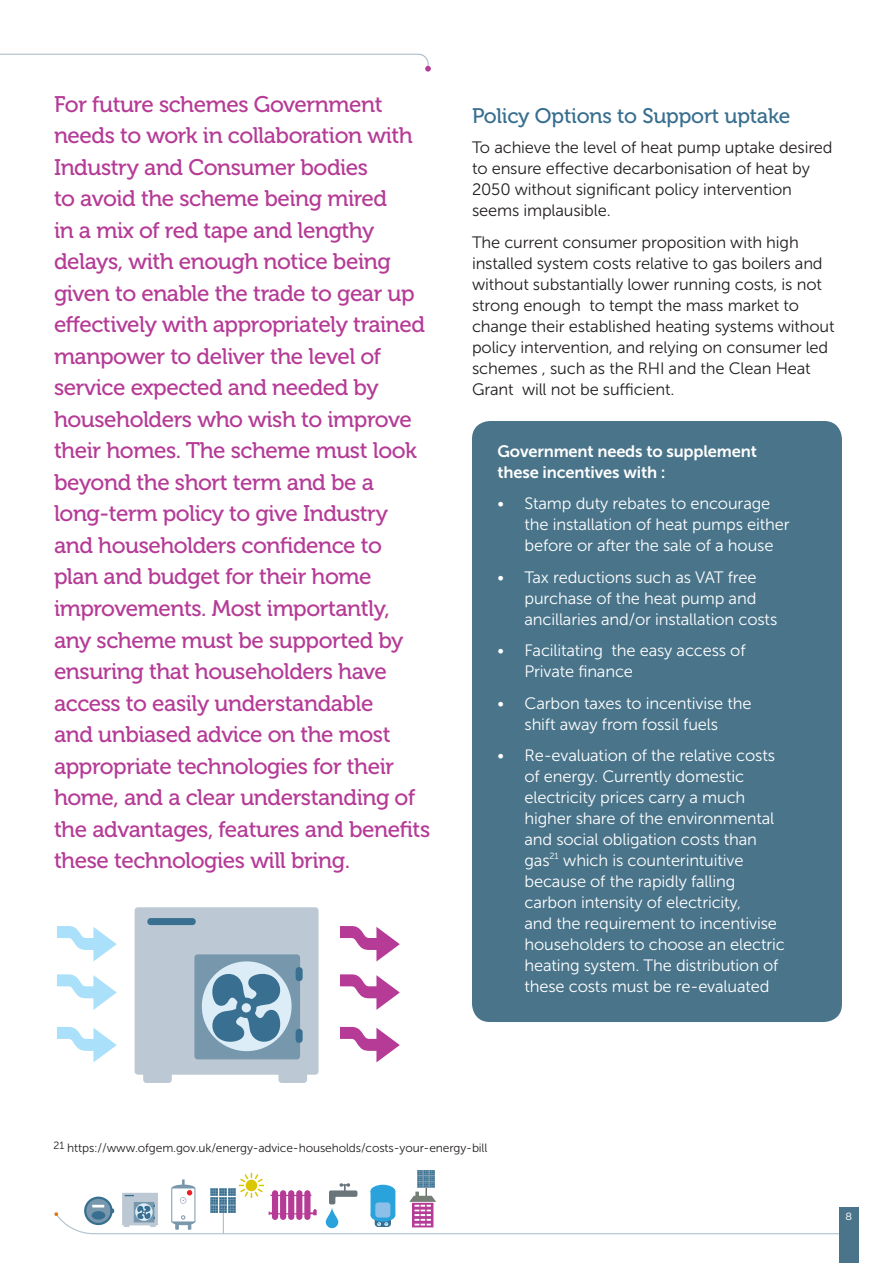
<style>
.page{position:relative;width:893px;height:1263px;background:#fff}
.page>*{position:absolute;margin:0;border:0;box-sizing:border-box;transform-origin:0 0}
.t1{font:22.5px/31.5px "Museo 500";letter-spacing:-.02em;color:#b53b96}
.t2{font:21px "Museo 500";letter-spacing:-.01em;color:#386e8f}
.t3{font:16.5px/21px "Museo Sans 300";letter-spacing:-.01em;color:#fff}
.t4{font:16.5px/21px "Museo Sans 300";letter-spacing:-.01em;color:#231f20}
.t5{font:16.5px/21px "Museo Sans 700";letter-spacing:-.01em;color:#fff}
.t6{font:12px "Museo Sans 300";letter-spacing:-.01em;color:#231f20}
.t7{font:10.5px "Gotham";color:#fff}
.t8{font:9px "Museo Sans 300";color:#fff}
</style>
<div class="page">
<svg style="left:54px;top:1170px;width:785px;height:64px"></svg>
<div style="left:92px;top:1211px;width:13px;height:8px;background:#386e8f;border-radius:50%"></div>
<div style="left:839px;top:1207px;width:19px;height:56px;background:#49748a"></div>
<svg style="left:0;top:54px;width:431px;height:18px"></svg>
<div style="left:135px;top:907px;width:184px;height:168px;background:#bcc9d4;border-radius:3px"></div>
<div style="left:194px;top:954px;width:106px;height:105px;background:#7697ac;border-radius:3px"></div>
<div style="left:202px;top:961px;width:90px;height:90px;background:#dcedf8;border-radius:50%"></div>
<svg style="left:209px;top:970px;width:75px;height:75px"></svg>
<div style="left:147px;top:918px;width:49px;height:7px;background:#396f90;border-radius:3px"></div>
<div style="left:278px;top:1070px;width:29px;height:13px;background:#bcc9d4;border-radius:3px"></div>
<div style="left:143px;top:1070px;width:29px;height:13px;background:#bcc9d4;border-radius:3px"></div>
<div style="left:296px;top:967px;width:7px;height:14px;background:#396f90;border-radius:3px"></div>
<div style="left:296px;top:1029px;width:7px;height:14px;background:#396f90;border-radius:3px"></div>
<svg style="left:57px;top:926px;width:60px;height:35px"></svg>
<svg style="left:57px;top:974px;width:60px;height:36px"></svg>
<svg style="left:57px;top:1027px;width:60px;height:35px"></svg>
<svg style="left:340px;top:926px;width:60px;height:35px"></svg>
<svg style="left:340px;top:974px;width:60px;height:36px"></svg>
<svg style="left:340px;top:1027px;width:60px;height:35px"></svg>
<div style="left:472px;top:421px;width:370px;height:601px;background:#49748a;border-radius:18px"></div>
<p class="t1" style="left:54px;top:89px;width:378px">For future schemes Government needs to work in collaboration with<br>Industry and Consumer bodies<br>to avoid the scheme being mired<br>in a mix of red tape and lengthy delays, with enough notice being given to enable the trade to gear up effectively with appropriately trained manpower to deliver the level of service expected and needed by householders who wish to improve their homes. The scheme must look beyond the short term and be a long-term policy to give Industry and householders confidence to plan and budget for their home improvements. Most importantly, any scheme must be supported by ensuring that householders have access to easily understandable<br>and unbiased advice on the most appropriate technologies for their home, and a clear understanding of the advantages, features and benefits these technologies will bring.</p>
<p class="t2" style="left:472px;top:105px;width:320px">Policy Options to Support uptake</p>
<p class="t4" style="left:472px;top:137px;width:362px">To achieve the level of heat pump uptake desired to ensure effective decarbonisation of heat by 2050 without significant policy intervention seems implausible.</p>
<p class="t4" style="left:472px;top:232px;width:364px">The current consumer proposition with high installed system costs relative to gas boilers and without substantially lower running costs, is not strong enough to tempt the mass market to change their established heating systems without policy intervention, and relying on consumer led schemes , such as the RHI and the Clean Heat Grant will not be sufficient.</p>
<p class="t5" style="left:497px;top:440px;width:261px">Government needs to supplement these incentives with :</p>
<p class="t3" style="left:524px;top:493px;width:267px;text-indent:-27px">• Stamp duty rebates to encourage the installation of heat pumps either before or after the sale of a house</p>
<p class="t3" style="left:524px;top:567px;width:254px;text-indent:-27px">• Tax reductions such as VAT free purchase of the heat pump and ancillaries and/or installation costs</p>
<p class="t3" style="left:524px;top:640px;width:223px;text-indent:-27px">• Facilitating the easy access of<br>Private finance</p>
<p class="t3" style="left:497px;top:693px;width:255px;text-align:center">• Carbon taxes to incentivise the shift away from fossil fuels</p>
<p class="t3" style="left:524px;top:745px;width:252px;text-indent:-27px">• Re-evaluation of the relative costs of energy. Currently domestic electricity prices carry a much higher share of the environmental and social obligation costs than gas</p>
<p class="t8" style="left:549px;top:851px;width:11px">21</p>
<p class="t3" style="left:524px;top:850px;width:262px;text-indent:39px">which is counterintuitive because of the rapidly falling carbon intensity of electricity,<br>and the requirement to incentivise householders to choose an electric heating system. The distribution of these costs must be re-evaluated</p>
<p class="t6" style="left:54px;top:1141px;width:435px"><sup>21</sup> https://www.ofgem.gov.uk/energy-advice-households/costs-your-energy-bill</p>
<p class="t7" style="left:845px;top:1210px;width:8px">7</p>
<p class="t7" style="left:845px;top:1211px;width:8px">8</p>
</div>
